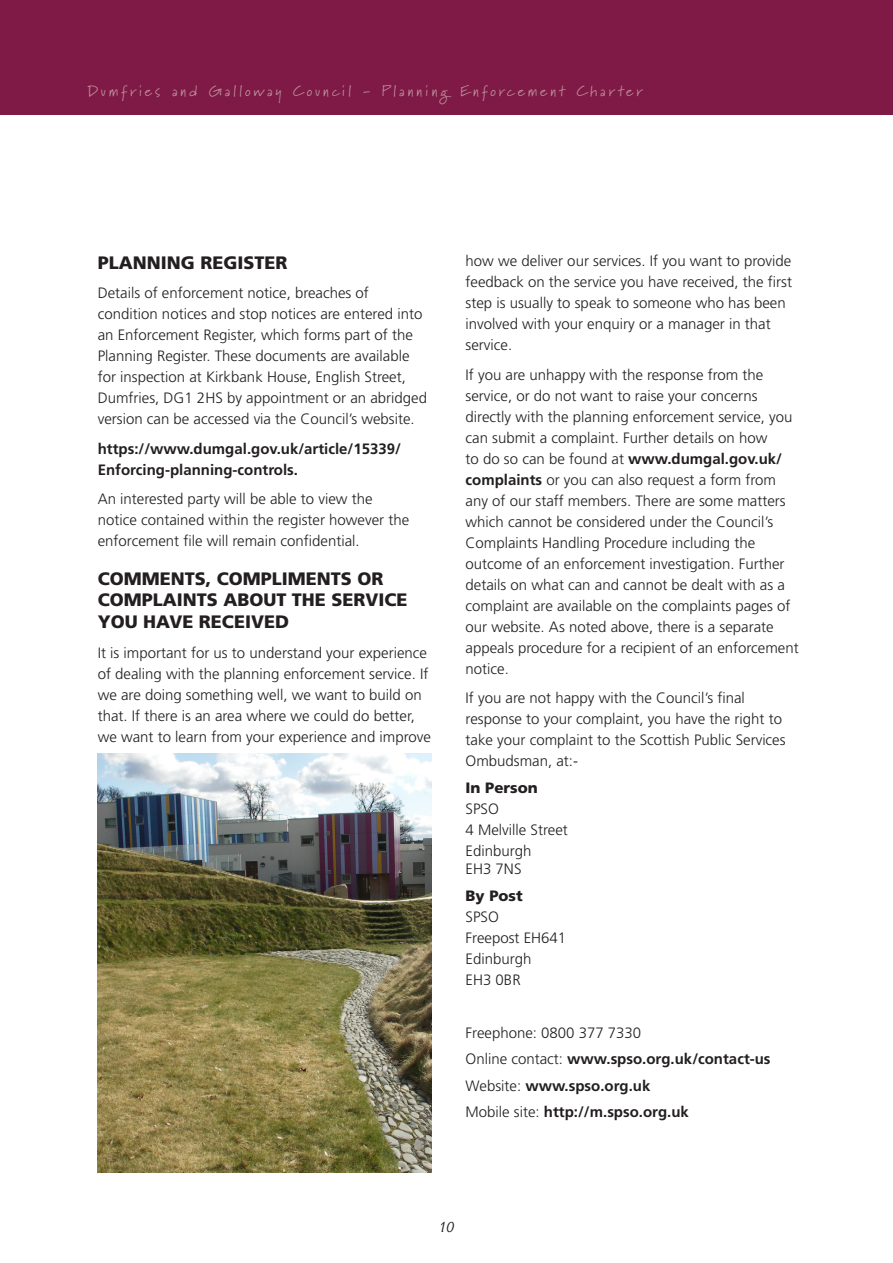
<style>
.page{position:relative;width:893px;height:1263px;background:#fff}
.page>*{position:absolute;margin:0;border:0;box-sizing:border-box;transform-origin:0 0}
.chunky_headerz{font:900 18px/21.6px "Frutiger LT Pro";color:#231f20}
.Default{font:900 18px "Frutiger LT Pro";color:#231f20}
.Bodt_Text_Stylez{font:300 15px/21px "Frutiger LT Pro";color:#231f20}
.BodyTextuals{font:300 15px/21px "Frutiger LT Pro";color:#231f20}
.Default-2{font:700 15px "Frutiger LT Pro";color:#231f20}
.Default-3{font:300 15px "Frutiger LT Pro";color:#231f20}
.BodyTextuals-2{font:700 15px/21px "Frutiger LT Pro";color:#231f20}
.t1{font:15px "Marydale";letter-spacing:.2em;color:#bf939d}
.Default-4{font:900 15px "Frutiger LT Pro";color:#231f20}
.t2{font:italic 15px "Beaufort Pro";color:#231f20}
.s1{font-weight:700}
.s2{font-weight:300}
</style>
<div class="page">
<div style="left:0;top:0;width:893px;height:115px;background:#7f1a46"></div>
<img style="left:98px;top:753px;width:334px;height:419px">
<p class="t1" style="left:88px;top:82px;width:556px">Dumfries and Galloway Council - Planning Enforcement Charter</p>
<p class="Default" style="left:98px;top:251px;width:191px">PLANNING REGISTER</p>
<p class="BodyTextuals" style="left:98px;top:283px;width:331px">Details of enforcement notice, breaches of condition notices and stop notices are entered into an Enforcement Register, which forms part of the Planning Register. These documents are available for inspection at Kirkbank House, English Street, Dumfries, DG1 2HS by appointment or an abridged version can be accessed via the Council’s website.</p>
<p class="BodyTextuals-2" style="left:98px;top:438px;width:305px">https://www.dumgal.gov.uk/article/15339/<br>Enforcing-planning-controls.</p>
<p class="BodyTextuals" style="left:98px;top:489px;width:313px">An interested party will be able to view the notice contained within the register however the enforcement file will remain confidential.</p>
<p class="chunky_headerz" style="left:98px;top:568px;width:311px">COMMENTS, COMPLIMENTS OR<br>COMPLAINTS ABOUT THE SERVICE<br>YOU HAVE RECEIVED</p>
<p class="Bodt_Text_Stylez" style="left:98px;top:642px;width:335px">It is important for us to understand your experience of dealing with the planning enforcement service. If we are doing something well, we want to build on that. If there is an area where we could do better, we want to learn from your experience and improve</p>
<p class="Bodt_Text_Stylez" style="left:466px;top:251px;width:328px">how we deliver our services. If you want to provide feedback on the service you have received, the first step is usually to speak to someone who has been involved with your enquiry or a manager in that service.</p>
<p class="Bodt_Text_Stylez" style="left:466px;top:364px;width:335px">If you are unhappy with the response from the service, or do not want to raise your concerns directly with the planning enforcement service, you can submit a complaint. Further details on how<br>to do so can be found at <span class="s1">www.dumgal.gov.uk/ complaints</span> or you can also request a form from any of our staff members. There are some matters which cannot be considered under the Council’s Complaints Handling Procedure including the outcome of an enforcement investigation. Further details on what can and cannot be dealt with as a complaint are available on the complaints pages of our website. As noted above, there is a separate appeals procedure for a recipient of an enforcement notice.</p>
<p class="BodyTextuals" style="left:466px;top:688px;width:321px">If you are not happy with the Council’s final response to your complaint, you have the right to take your complaint to the Scottish Public Services Ombudsman, at:-</p>
<p class="Default-4" style="left:466px;top:779px;width:74px">In Person</p>
<p class="Default-3" style="left:466px;top:800px;width:35px">SPSO</p>
<p class="Default-3" style="left:466px;top:821px;width:104px">4 Melville Street</p>
<p class="Default-3" style="left:466px;top:842px;width:67px">Edinburgh</p>
<p class="Default-3" style="left:466px;top:860px;width:57px">EH3 7NS</p>
<p class="Default-4" style="left:466px;top:886px;width:59px">By Post</p>
<p class="Default-3" style="left:466px;top:907px;width:35px">SPSO</p>
<p class="Default-3" style="left:466px;top:928px;width:102px">Freepost EH641</p>
<p class="Default-3" style="left:466px;top:949px;width:67px">Edinburgh</p>
<p class="Default-3" style="left:466px;top:970px;width:57px">EH3 0BR</p>
<p class="Default-3" style="left:466px;top:1023px;width:177px">Freephone: 0800 377 7330</p>
<p class="Default-2" style="left:466px;top:1050px;width:306px"><span class="s2">Online contact:</span> www.spso.org.uk/contact-us</p>
<p class="Default-2" style="left:466px;top:1076px;width:186px"><span class="s2">Website:</span> www.spso.org.uk</p>
<p class="Default-2" style="left:466px;top:1103px;width:225px"><span class="s2">Mobile site:</span> http://m.spso.org.uk</p>
<p class="t2" style="left:439px;top:1217px;width:17px">10</p>
</div>
